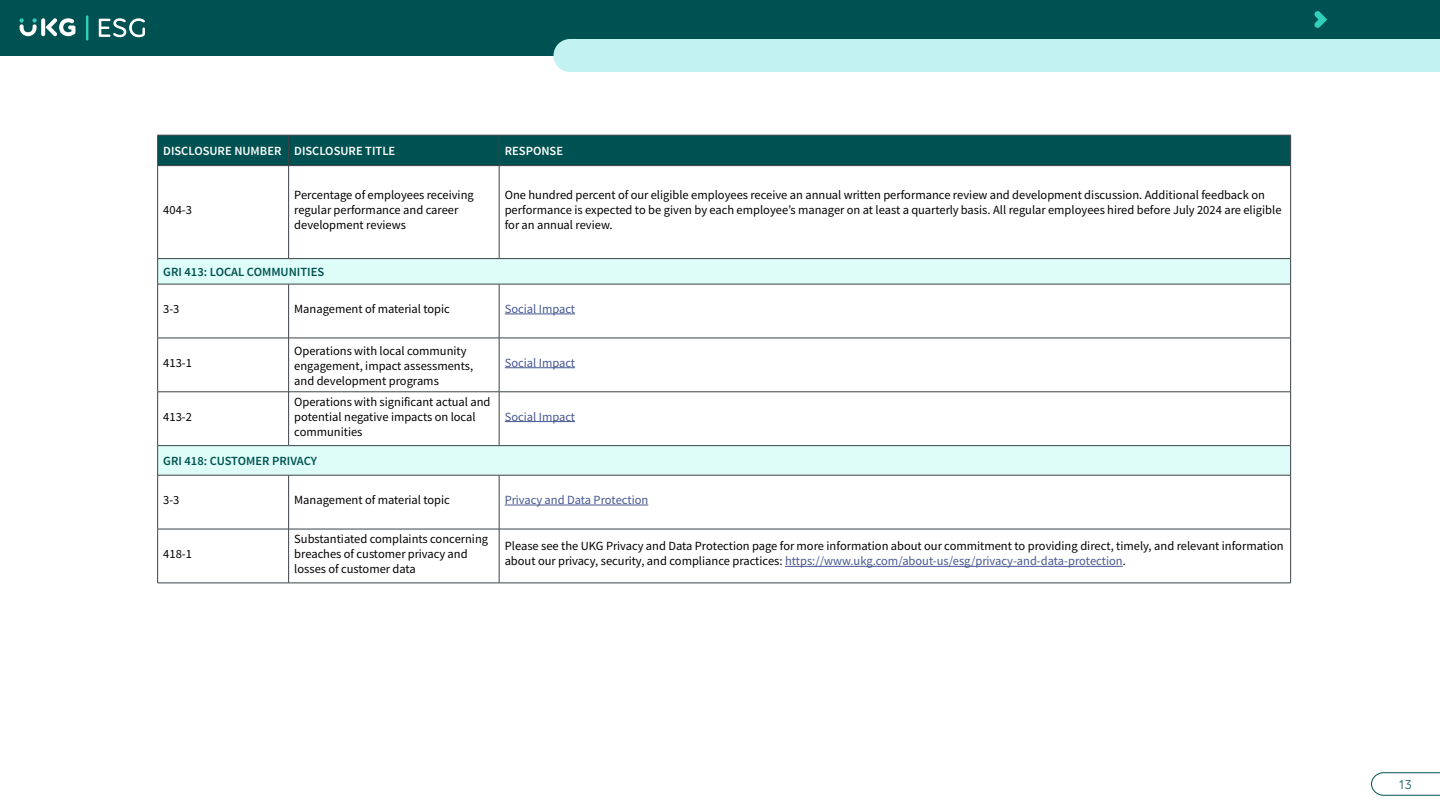
<style>
.page{position:relative;width:1440px;height:810px;background:#fff}
.page>*{position:absolute;margin:0;border:0;box-sizing:border-box;transform-origin:0 0}
.t1{font:13.75px "Volte Rounded";color:#005151}
.Table_Body_1{font:12.5px/15px "Source Sans Variable";color:#000}
.hyperlink{font:12.5px "Source Sans Variable";color:#465792}
.Table_Header_1{font:600 12.5px "Source Sans Pro";color:#005151}
.white_table_header{font:600 12.5px "Source Sans Pro";color:#fff}
.s1{color:#465792}
</style>
<div class="page">
<div style="left:0;top:0;width:1440px;height:56px;background:#005151"></div>
<div style="left:554px;top:39px;width:886px;height:33px;background:#c2f2f2"></div>
<svg style="left:41px;top:18px;width:4px;height:18px"></svg>
<svg style="left:45px;top:18px;width:30px;height:18px"></svg>
<svg style="left:19px;top:18px;width:18px;height:18px"></svg>
<hr style="left:86px;top:15px;width:2px;height:25px;background:#30cfba">
<svg style="left:99px;top:18px;width:46px;height:19px"></svg>
<svg style="left:1314px;top:11px;width:13px;height:17px"></svg>
<svg style="left:1371px;top:772px;width:69px;height:24px"></svg>
<div style="left:158px;top:136px;width:1132px;height:29px;background:#005151"></div>
<svg style="left:158px;top:259px;width:1132px;height:216px"></svg>
<hr style="left:158px;top:135px;width:131px;height:1px;background:#3c4348">
<hr style="left:157px;top:135px;width:1px;height:30px;background:#3c4348">
<hr style="left:289px;top:135px;width:210px;height:1px;background:#3c4348">
<hr style="left:499px;top:135px;width:792px;height:1px;background:#3c4348">
<hr style="left:1290px;top:135px;width:1px;height:30px;background:#3c4348">
<hr style="left:158px;top:165px;width:131px;height:1px;background:#3c4348">
<hr style="left:289px;top:165px;width:210px;height:1px;background:#3c4348">
<hr style="left:499px;top:165px;width:792px;height:1px;background:#3c4348">
<svg style="left:157px;top:259px;width:1px;height:25px"></svg>
<hr style="left:158px;top:284px;width:131px;height:1px;background:#3c4348">
<hr style="left:289px;top:284px;width:210px;height:1px;background:#3c4348">
<hr style="left:499px;top:284px;width:792px;height:1px;background:#3c4348">
<svg style="left:157px;top:446px;width:1px;height:29px"></svg>
<hr style="left:158px;top:475px;width:131px;height:1px;background:#3c4348">
<hr style="left:289px;top:475px;width:210px;height:1px;background:#3c4348">
<hr style="left:499px;top:475px;width:792px;height:1px;background:#3c4348">
<hr style="left:157px;top:166px;width:1px;height:92px;background:#3c4348">
<hr style="left:288px;top:166px;width:1px;height:92px;background:#3c4348">
<hr style="left:499px;top:166px;width:1px;height:92px;background:#3c4348">
<hr style="left:1290px;top:166px;width:1px;height:92px;background:#3c4348">
<svg style="left:1290px;top:259px;width:1px;height:25px"></svg>
<hr style="left:157px;top:284px;width:1px;height:54px;background:#3c4348">
<hr style="left:288px;top:284px;width:1px;height:54px;background:#3c4348">
<hr style="left:499px;top:284px;width:1px;height:54px;background:#3c4348">
<hr style="left:1290px;top:284px;width:1px;height:54px;background:#3c4348">
<hr style="left:157px;top:338px;width:1px;height:54px;background:#3c4348">
<hr style="left:288px;top:338px;width:1px;height:54px;background:#3c4348">
<hr style="left:499px;top:338px;width:1px;height:54px;background:#3c4348">
<hr style="left:1290px;top:338px;width:1px;height:54px;background:#3c4348">
<hr style="left:157px;top:392px;width:1px;height:53px;background:#3c4348">
<hr style="left:288px;top:392px;width:1px;height:53px;background:#3c4348">
<hr style="left:499px;top:392px;width:1px;height:53px;background:#3c4348">
<hr style="left:1290px;top:392px;width:1px;height:53px;background:#3c4348">
<svg style="left:1290px;top:446px;width:1px;height:29px"></svg>
<hr style="left:157px;top:475px;width:1px;height:54px;background:#3c4348">
<hr style="left:288px;top:475px;width:1px;height:54px;background:#3c4348">
<hr style="left:499px;top:475px;width:1px;height:54px;background:#3c4348">
<hr style="left:1290px;top:475px;width:1px;height:54px;background:#3c4348">
<hr style="left:157px;top:529px;width:1px;height:54px;background:#3c4348">
<hr style="left:288px;top:529px;width:1px;height:54px;background:#3c4348">
<hr style="left:499px;top:529px;width:1px;height:54px;background:#3c4348">
<hr style="left:1290px;top:529px;width:1px;height:54px;background:#3c4348">
<hr style="left:288px;top:135px;width:1px;height:30px;background:#3c4348">
<hr style="left:499px;top:135px;width:1px;height:30px;background:#3c4348">
<hr style="left:158px;top:258px;width:131px;height:1px;background:#3c4348">
<hr style="left:289px;top:258px;width:210px;height:1px;background:#3c4348">
<hr style="left:499px;top:258px;width:792px;height:1px;background:#3c4348">
<hr style="left:158px;top:338px;width:131px;height:1px;background:#3c4348">
<hr style="left:289px;top:338px;width:210px;height:1px;background:#3c4348">
<hr style="left:499px;top:338px;width:792px;height:1px;background:#3c4348">
<hr style="left:158px;top:392px;width:131px;height:1px;background:#3c4348">
<hr style="left:289px;top:392px;width:210px;height:1px;background:#3c4348">
<hr style="left:499px;top:392px;width:792px;height:1px;background:#3c4348">
<hr style="left:158px;top:445px;width:131px;height:1px;background:#3c4348">
<hr style="left:289px;top:445px;width:210px;height:1px;background:#3c4348">
<hr style="left:499px;top:445px;width:792px;height:1px;background:#3c4348">
<hr style="left:158px;top:529px;width:131px;height:1px;background:#3c4348">
<hr style="left:289px;top:529px;width:210px;height:1px;background:#3c4348">
<hr style="left:499px;top:529px;width:792px;height:1px;background:#3c4348">
<hr style="left:158px;top:583px;width:131px;height:1px;background:#3c4348">
<hr style="left:289px;top:583px;width:210px;height:1px;background:#3c4348">
<hr style="left:499px;top:583px;width:792px;height:1px;background:#3c4348">
<hr style="left:505px;top:314px;width:70px;height:1px;background:#465792">
<hr style="left:505px;top:367px;width:70px;height:1px;background:#465792">
<hr style="left:505px;top:421px;width:70px;height:1px;background:#465792">
<hr style="left:505px;top:505px;width:143px;height:1px;background:#465792">
<hr style="left:785px;top:566px;width:338px;height:1px;background:#465792">
<p class="white_table_header" style="left:163px;top:143px;width:120px">DISCLOSURE NUMBER</p>
<p class="white_table_header" style="left:294px;top:143px;width:103px">DISCLOSURE TITLE</p>
<p class="white_table_header" style="left:505px;top:143px;width:60px">RESPONSE</p>
<p class="Table_Body_1" style="left:294px;top:188px;width:181px">Percentage of employees receiving regular performance and career development reviews</p>
<p class="Table_Body_1" style="left:505px;top:188px;width:778px">One hundred percent of our eligible employees receive an annual written performance review and development discussion. Additional feedback on performance is expected to be given by each employee’s manager on at least a quarterly basis. All regular employees hired before July 2024 are eligible for an annual review.</p>
<p class="Table_Header_1" style="left:163px;top:264px;width:162px">GRI 413: LOCAL COMMUNITIES</p>
<p class="Table_Body_1" style="left:163px;top:301px;width:18px">3-3</p>
<p class="Table_Body_1" style="left:294px;top:301px;width:157px">Management of material topic</p>
<p class="hyperlink" style="left:505px;top:301px;width:72px">Social Impact</p>
<p class="Table_Body_1" style="left:163px;top:203px;width:30px">404-3</p>
<p class="Table_Body_1" style="left:163px;top:355px;width:30px">413-1</p>
<p class="Table_Body_1" style="left:163px;top:409px;width:30px">413-2</p>
<p class="Table_Body_1" style="left:294px;top:343px;width:181px">Operations with local community engagement, impact assessments, and development programs</p>
<p class="Table_Body_1" style="left:294px;top:394px;width:198px">Operations with significant actual and potential negative impacts on local communities</p>
<p class="hyperlink" style="left:505px;top:355px;width:72px">Social Impact</p>
<p class="hyperlink" style="left:505px;top:409px;width:72px">Social Impact</p>
<p class="Table_Header_1" style="left:163px;top:453px;width:155px">GRI 418: CUSTOMER PRIVACY</p>
<p class="Table_Body_1" style="left:163px;top:493px;width:18px">3-3</p>
<p class="Table_Body_1" style="left:294px;top:493px;width:157px">Management of material topic</p>
<p class="hyperlink" style="left:505px;top:492px;width:145px">Privacy and Data Protection</p>
<p class="Table_Body_1" style="left:163px;top:546px;width:30px">418-1</p>
<p class="Table_Body_1" style="left:294px;top:531px;width:195px">Substantiated complaints concerning breaches of customer privacy and losses of customer data</p>
<p class="Table_Body_1" style="left:505px;top:539px;width:781px">Please see the UKG Privacy and Data Protection page for more information about our commitment to providing direct, timely, and relevant information about our privacy, security, and compliance practices: <span class="s1">https://www.ukg.com/about-us/esg/privacy-and-data-protection</span>.</p>
<p class="t1" style="left:1399px;top:776px;width:14px">13</p>
</div>
